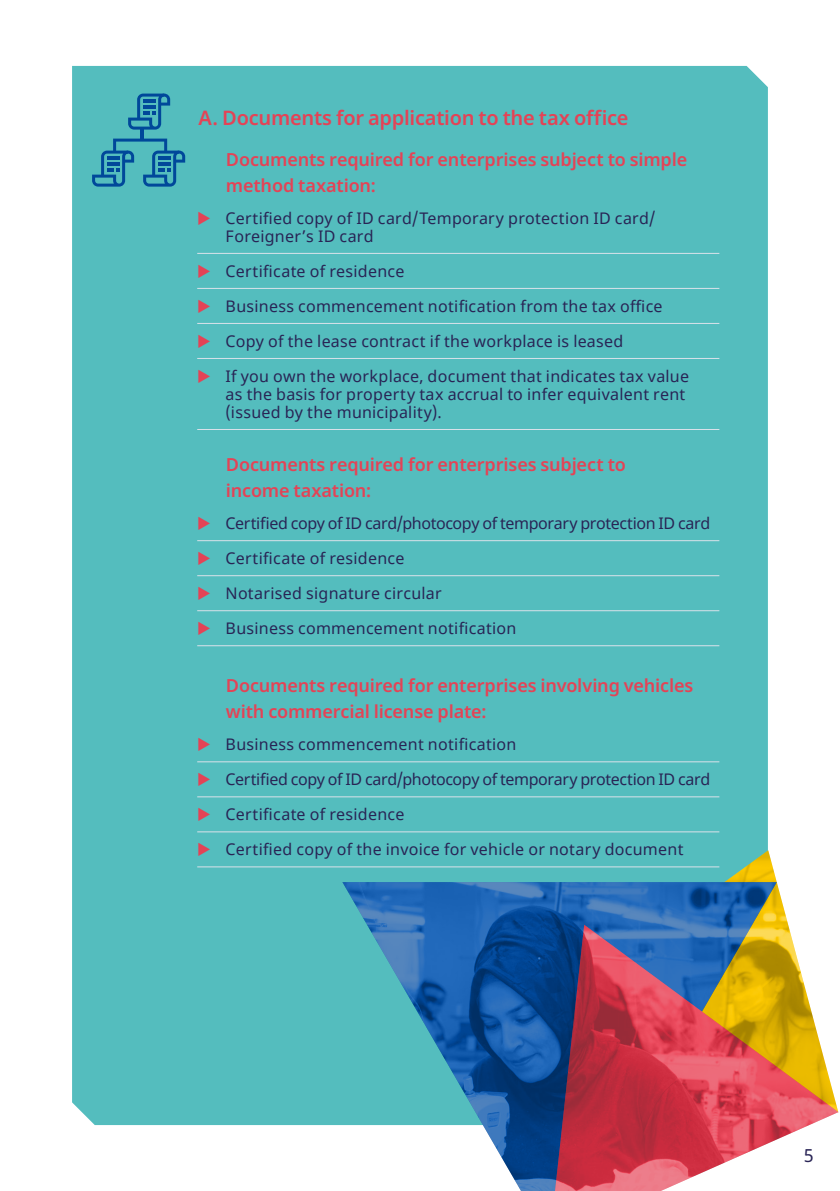
<style>
.page{position:relative;width:840px;height:1191px;background:#fff}
.page>*{position:absolute;margin:0;border:0;box-sizing:border-box;transform-origin:0 0}
.t1{font:600 20px "Noto Sans";letter-spacing:-.015em;color:#e44356}
.t2{font:600 18px/26px "Noto Sans";letter-spacing:-.01em;color:#e44356}
.t3{font:18px "Noto Sans";color:#292455}
.t4{font:16px/35px "Noto Sans";letter-spacing:.015em;color:#292455}
</style>
<div class="page">
<div style="left:72px;top:66px;width:695px;height:1059px;background:#54bdbe"></div>
<svg style="left:92px;top:94px;width:93px;height:93px;background:#3fa0b5"></svg>
<img style="left:523px;top:850px;width:265px;height:74px">
<img style="left:342px;top:882px;width:434px;height:309px">
<img style="left:554px;top:924px;width:283px;height:267px">
<hr style="left:197px;top:253px;width:522px;height:1px;background:#d9e2ea">
<hr style="left:197px;top:288px;width:522px;height:1px;background:#d9e2ea">
<hr style="left:197px;top:323px;width:522px;height:1px;background:#d9e2ea">
<hr style="left:197px;top:358px;width:522px;height:1px;background:#d9e2ea">
<hr style="left:197px;top:429px;width:522px;height:1px;background:#d9e2ea">
<hr style="left:197px;top:540px;width:522px;height:1px;background:#d9e2ea">
<hr style="left:197px;top:575px;width:522px;height:1px;background:#d9e2ea">
<hr style="left:197px;top:610px;width:522px;height:1px;background:#d9e2ea">
<hr style="left:197px;top:645px;width:522px;height:1px;background:#d9e2ea">
<hr style="left:197px;top:761px;width:522px;height:1px;background:#d9e2ea">
<hr style="left:197px;top:796px;width:522px;height:1px;background:#d9e2ea">
<hr style="left:197px;top:831px;width:522px;height:1px;background:#d9e2ea">
<hr style="left:197px;top:866px;width:522px;height:1px;background:#d9e2ea">
<svg style="left:198px;top:211px;width:12px;height:13px"></svg>
<svg style="left:198px;top:264px;width:12px;height:13px"></svg>
<svg style="left:198px;top:299px;width:12px;height:13px"></svg>
<svg style="left:198px;top:334px;width:12px;height:13px"></svg>
<svg style="left:198px;top:369px;width:12px;height:13px"></svg>
<svg style="left:198px;top:516px;width:12px;height:14px"></svg>
<svg style="left:198px;top:551px;width:12px;height:14px"></svg>
<svg style="left:198px;top:586px;width:12px;height:14px"></svg>
<svg style="left:198px;top:621px;width:12px;height:14px"></svg>
<svg style="left:198px;top:737px;width:12px;height:14px"></svg>
<svg style="left:198px;top:772px;width:12px;height:14px"></svg>
<svg style="left:198px;top:807px;width:12px;height:14px"></svg>
<svg style="left:198px;top:842px;width:12px;height:14px"></svg>
<p class="t1" style="left:198px;top:104px;width:431px">A. Documents for application to the tax office</p>
<p class="t2" style="left:226px;top:147px;width:462px">Documents required for enterprises subject to simple method taxation:</p>
<p class="t4" style="left:225px;top:209px;width:431px;line-height:18px">Certified copy of ID card/Temporary protection ID card/<br>Foreigner’s ID card</p>
<p class="t4" style="left:225px;top:254px;width:465px">Certificate of residence<br>Business commencement notification from the tax office Copy of the lease contract if the workplace is leased<br>If you own the workplace, document that indicates tax value</p>
<p class="t4" style="left:225px;top:385px;width:461px;line-height:18px">as the basis for property tax accrual to infer equivalent rent (issued by the municipality).</p>
<p class="t2" style="left:226px;top:452px;width:401px">Documents required for enterprises subject to income taxation:</p>
<p class="t4" style="left:225px;top:506px;width:486px">Certified copy of ID card/photocopy of temporary protection ID card Certificate of residence<br>Notarised signature circular<br>Business commencement notification</p>
<p class="t2" style="left:226px;top:673px;width:468px">Documents required for enterprises involving vehicles with commercial license plate:</p>
<p class="t4" style="left:225px;top:727px;width:486px">Business commencement notification<br>Certified copy of ID card/photocopy of temporary protection ID card Certificate of residence<br>Certified copy of the invoice for vehicle or notary document</p>
<p class="t3" style="left:803px;top:1143px;width:11px">5</p>
</div>
